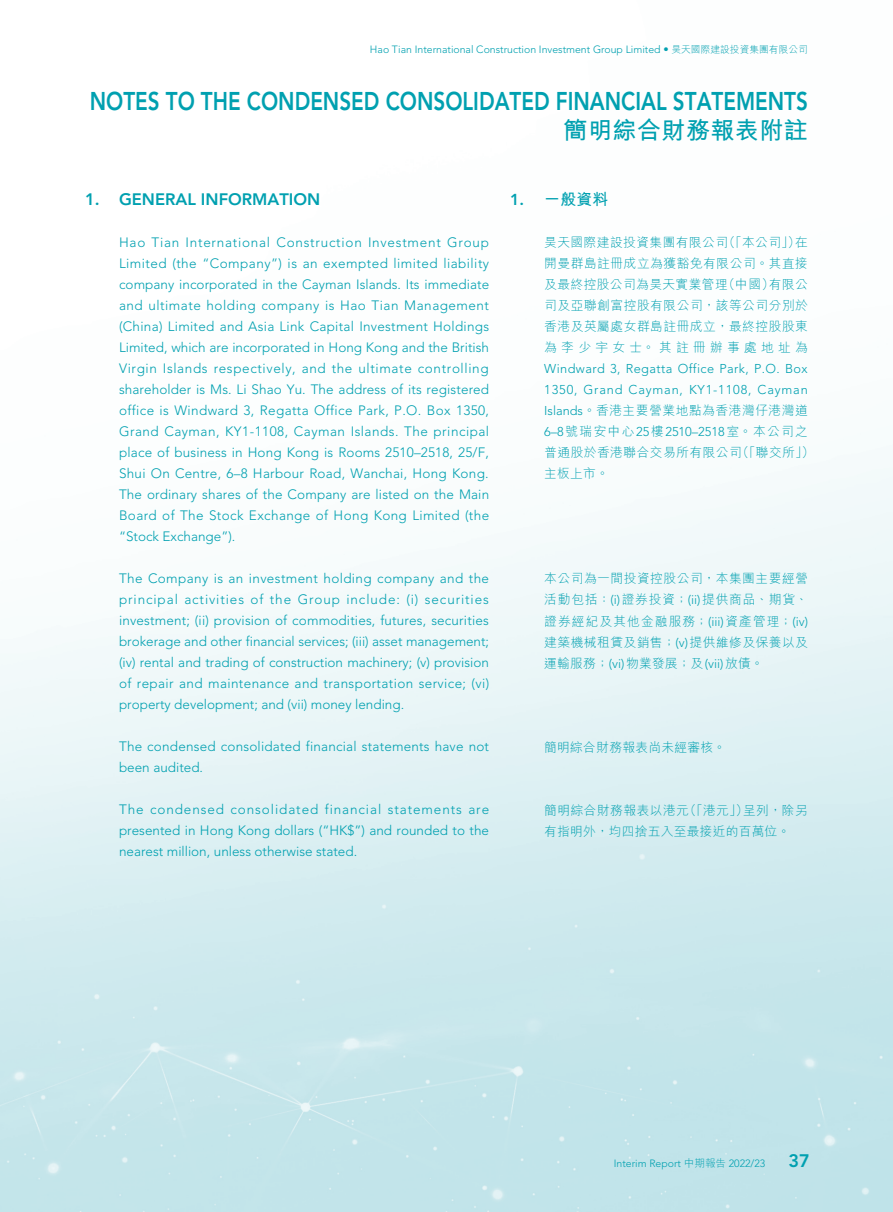
<style>
.page{position:relative;width:893px;height:1212px;background:#fff}
.page>*{position:absolute;margin:0;border:0;box-sizing:border-box;transform-origin:0 0}
.t1{font:800 25.5px "Avenir LT Std";color:#00a0b0;scale:.81 1}
.t2{font:700 24px "M Hei HK";letter-spacing:.02em;color:#00a0b0}
.t3{font:800 18px "Avenir LT Std";color:#00a0b0}
._01_H1_E{font:800 16.5px "Avenir LT Std";color:#00a0b0}
._001_H1_C{font:700 15.75px "M Hei HK";color:#00a0b0}
._00_txt_E{font:300 13.5px/21px "Avenir LT Std";color:#00a0b0;text-align:justify}
._000_txt_C{font:300 12.75px/21px "M Hei HK";letter-spacing:.035em;color:#00a0b0}
.t4{font:300 10.5px "Avenir LT Std";color:#00a0b0}
.s1{font-family:"Eurostile LT Std";font-weight:700;font-stretch:condensed}
.s2{font-family:"M Hei HK";font-size:9.75px}
.s3{font-family:"Avenir LT Std";font-weight:800}
.s4{font-family:"Avenir LT Std"}
.s5{font-family:"M Hei HK"}
</style>
<div class="page">
<p class="t4" style="left:370px;top:43px;width:439px">Hao Tian International Construction Investment Group Limited <span class="s1">•</span> <span class="s2">昊天國際建設投資集團有限公司</span></p>
<p class="t1" style="left:90px;top:86px;width:888px">NOTES TO THE CONDENSED CONSOLIDATED FINANCIAL STATEMENTS</p>
<p class="t2" style="left:564px;top:113px;width:246px">簡明綜合財務報表附註</p>
<p class="_01_H1_E" style="left:85px;top:190px;width:237px">1. GENERAL INFORMATION</p>
<p class="_00_txt_E" style="left:119px;top:232px;width:372px">Hao Tian International Construction Investment Group Limited (the “Company”) is an exempted limited liability company incorporated in the Cayman Islands. Its immediate and ultimate holding company is Hao Tian Management (China) Limited and Asia Link Capital Investment Holdings Limited, which are incorporated in Hong Kong and the British Virgin Islands respectively, and the ultimate controlling shareholder is Ms. Li Shao Yu. The address of its registered office is Windward 3, Regatta Office Park, P.O. Box 1350, Grand Cayman, KY1-1108, Cayman Islands. The principal place of business in Hong Kong is Rooms 2510–2518, 25/F, Shui On Centre, 6–8 Harbour Road, Wanchai, Hong Kong.<br>The ordinary shares of the Company are listed on the Main Board of The Stock Exchange of Hong Kong Limited (the “Stock Exchange”).</p>
<p class="_00_txt_E" style="left:119px;top:568px;width:372px">The Company is an investment holding company and the principal activities of the Group include: (i) securities investment; (ii) provision of commodities, futures, securities brokerage and other financial services; (iii) asset management; (iv) rental and trading of construction machinery; (v) provision of repair and maintenance and transportation service; (vi) property development; and (vii) money lending.</p>
<p class="_00_txt_E" style="left:119px;top:736px;width:372px">The condensed consolidated financial statements have not been audited.</p>
<p class="_00_txt_E" style="left:119px;top:799px;width:372px">The condensed consolidated financial statements are presented in Hong Kong dollars (“HK$”) and rounded to the nearest million, unless otherwise stated.</p>
<p class="_001_H1_C" style="left:510px;top:188px;width:99px"><span class="s3">1.</span> 一般資料</p>
<p class="_000_txt_C" style="left:544px;top:232px;width:271px">昊天國際建設投資集團有限公司（「本公司」）在開曼群島註冊成立為獲豁免有限公司。其直接及最終控股公司為昊天實業管理（中國）有限公司及亞聯創富控股有限公司，該等公司分別於香港及英屬處女群島註冊成立，最終控股股東為李少宇女士。其註冊辦事處地址為<br><span class="s4">Windward 3, Regatta Office Park, P.O. Box<br>1350, Grand Cayman, KY1-1108, Cayman<br>Islands</span>。香港主要營業地點為香港灣仔港灣道<br><span class="s4">6–8</span>號瑞安中心<span class="s4">25</span>樓<span class="s4">2510–2518</span>室。本公司之普通股於香港聯合交易所有限公司（「聯交所」）主板上市。</p>
<p class="_000_txt_C" style="left:544px;top:568px;width:265px;text-align:justify">本公司為一間投資控股公司，本集團主要經營活動包括：<span class="s4">(i)</span>證券投資；<span class="s4">(ii)</span>提供商品、期貨、證券經紀及其他金融服務；<span class="s4">(iii)</span>資產管理；<span class="s4">(iv)</span>建築機械租賃及銷售；<span class="s4">(v)</span>提供維修及保養以及運輸服務；<span class="s4">(vi)</span>物業發展；及<span class="s4">(vii)</span>放債。</p>
<p class="_000_txt_C" style="left:544px;top:736px;width:183px">簡明綜合財務報表尚未經審核。</p>
<p class="_000_txt_C" style="left:544px;top:799px;width:265px">簡明綜合財務報表以港元（「港元」）呈列，除另有指明外，均四捨五入至最接近的百萬位。</p>
<p class="t4" style="left:614px;top:1157px;width:153px">Interim Report <span class="s5">中期報告</span> 2022/23</p>
<p class="t3" style="left:788px;top:1150px;width:23px">37</p>
</div>
